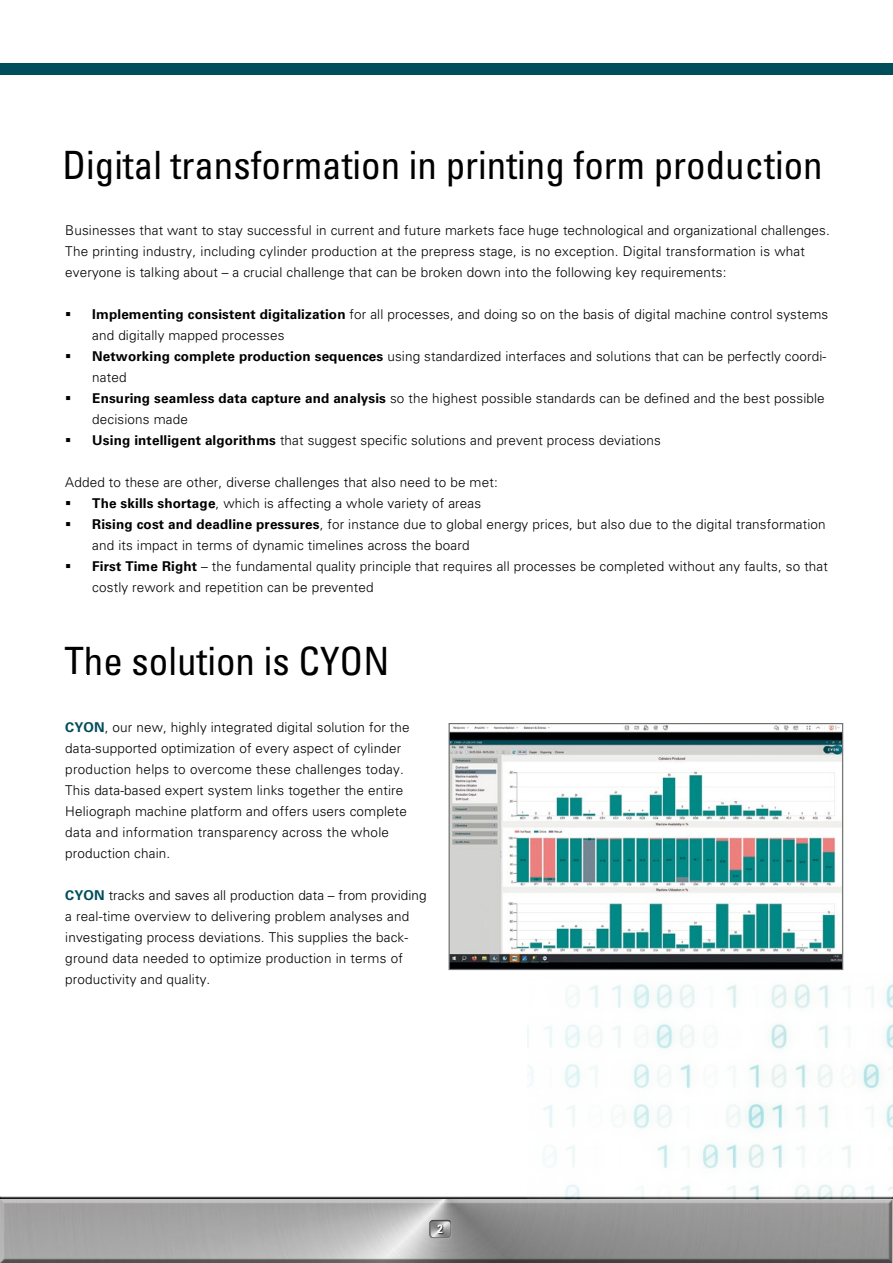
<style>
.page{position:relative;width:893px;height:1263px;background:#fff}
.page>*{position:absolute;margin:0;border:0;box-sizing:border-box;transform-origin:0 0}
.t1{font:condensed 39px "Univers LT Std";color:#000}
.t2{font:300 13.5px/21px "Univers LT Std";letter-spacing:.01em;color:#000}
.t3{font:700 condensed 12px "Univers LT Std";color:#fff}
.s1{font-weight:700}
.s2{font-weight:700;color:#004d5b}
</style>
<div class="page">
<div style="left:0;top:1198px;width:893px;height:65px;background:#000;opacity:.75"></div>
<img style="left:528px;top:984px;width:365px;height:215px">
<hr style="left:892px;top:1196px;width:1px;height:65px;background:#000;opacity:.9">
<hr style="left:892px;top:1199px;width:1px;height:64px;background:#b2b2b2">
<div style="left:429px;top:1222px;width:24px;height:17px;background:#fff;opacity:.75"></div>
<div style="left:429px;top:1219px;width:24px;height:18px;background:#000;opacity:.75"></div>
<div style="left:438px;top:1224px;width:6px;height:10px;background:#000;opacity:.81"></div>
<div style="left:0;top:64px;width:893px;height:11px;background:#004d5b"></div>
<img style="left:451px;top:725px;width:390px;height:243px">
<div style="left:449px;top:723px;width:394px;height:247px;border:1px solid #707172"></div>
<h1 class="t1" style="left:62px;top:140px;width:762px">Digital transformation in printing form production</h1>
<p class="t2" style="left:65px;top:219px;width:766px">Businesses that want to stay successful in current and future markets face huge technological and organizational challenges.<br>The printing industry, including cylinder production at the prepress stage, is no exception. Digital transformation is what everyone is talking about – a crucial challenge that can be broken down into the following key requirements:</p>
<p class="t2" style="left:92px;top:303px;width:737px;text-indent:-27px">▪ <span class="s1">Implementing consistent digitalization</span> for all processes, and doing so on the basis of digital machine control systems and digitally mapped processes</p>
<p class="t2" style="left:92px;top:345px;width:735px;text-indent:-27px">▪ <span class="s1">Networking complete production sequences</span> using standardized interfaces and solutions that can be perfectly coordi&shy;nated</p>
<p class="t2" style="left:92px;top:387px;width:734px;text-indent:-27px">▪ <span class="s1">Ensuring seamless data capture and analysis</span> so the highest possible standards can be defined and the best possible decisions made</p>
<p class="t2" style="left:65px;top:429px;width:597px">▪ <span class="s1">Using intelligent algorithms</span> that suggest specific solutions and prevent process deviations</p>
<p class="t2" style="left:65px;top:471px;width:434px">Added to these are other, diverse challenges that also need to be met:</p>
<p class="t2" style="left:65px;top:492px;width:417px">▪ <span class="s1">The skills shortage</span>, which is affecting a whole variety of areas</p>
<p class="t2" style="left:92px;top:513px;width:735px;text-indent:-27px">▪ <span class="s1">Rising cost and deadline pressures</span>, for instance due to global energy prices, but also due to the digital transformation and its impact in terms of dynamic timelines across the board</p>
<p class="t2" style="left:92px;top:555px;width:737px;text-indent:-27px">▪ <span class="s1">First Time Right</span> – the fundamental quality principle that requires all processes be completed without any faults, so that costly rework and repetition can be prevented</p>
<h1 class="t1" style="left:64px;top:636px;width:326px">The solution is CYON</h1>
<p class="t2" style="left:65px;top:716px;width:346px"><span class="s2">CYON</span>, our new, highly integrated digital solution for the data-supported optimization of every aspect of cylinder production helps to overcome these challenges today.<br>This data-based expert system links together the entire Heliograph machine platform and offers users complete data and information transparency across the whole production chain.</p>
<p class="t2" style="left:65px;top:884px;width:363px"><span class="s2">CYON</span> tracks and saves all production data – from providing a real-time overview to delivering problem analyses and investigating process deviations. This supplies the back&shy;ground data needed to optimize production in terms of productivity and quality.</p>
<p class="t3" style="left:437px;top:1221px;width:7px">2</p>
</div>
